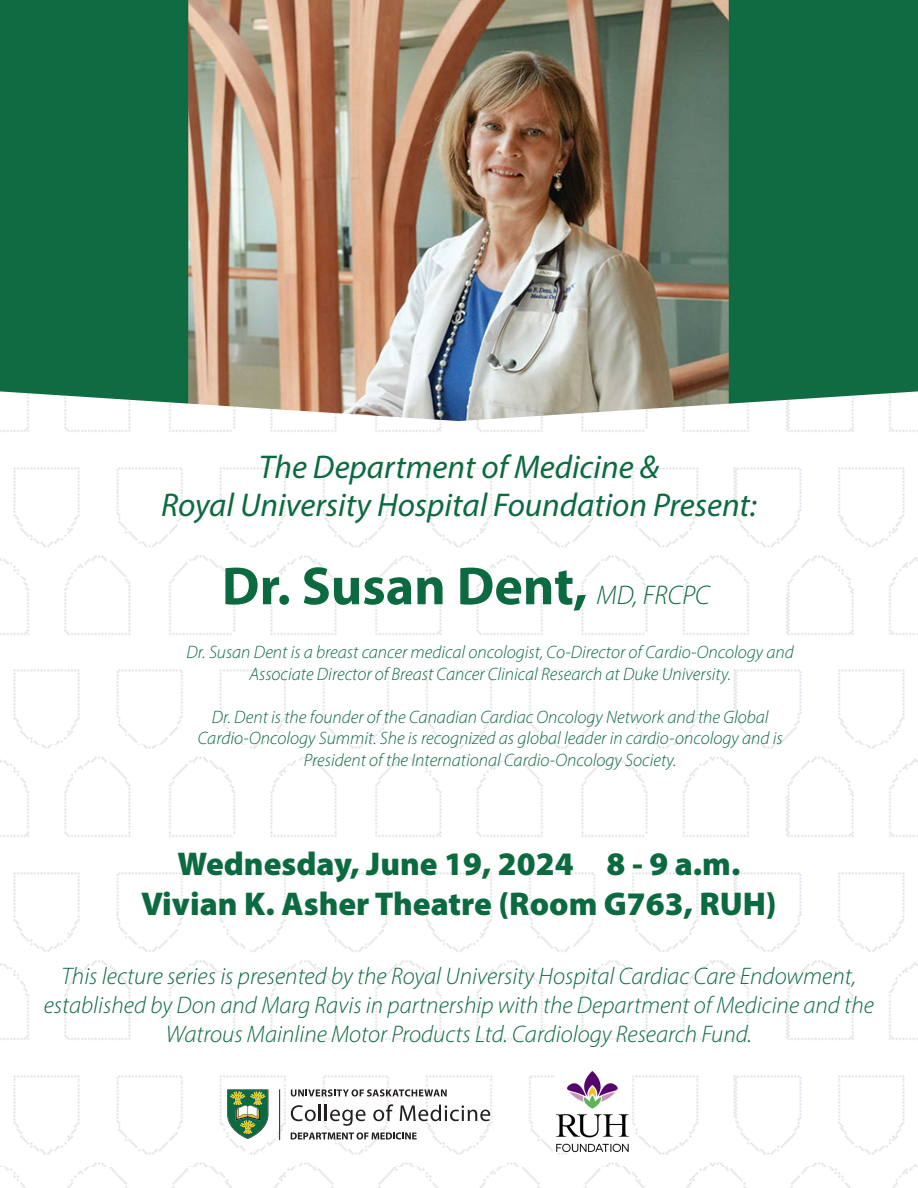
<style>
.page{position:relative;width:918px;height:1188px;background:#fff}
.page>*{position:absolute;margin:0;border:0;box-sizing:border-box;transform-origin:0 0}
.t1{font:700 54px "Myriad Pro";color:#0c6a40}
.t2{font:italic 33px "Myriad Pro";color:#0c6a40}
.t3{font:900 33px "Myriad Pro";color:#0c6a40}
.t4{font:italic 300 24px/28.8px "Myriad Pro";color:#0c6a40;text-align:center}
.t5{font:italic 300 18px/21.6px "Myriad Pro";color:#0c6a40;text-align:center}
.s1{font-weight:300;font-style:italic;font-size:27px}
</style>
<div class="page">
<img style="left:0;top:421px;width:918px;height:767px">
<img style="left:0;top:0;width:918px;height:421px">
<img style="left:556px;top:1071px;width:73px;height:82px">
<svg style="left:291px;top:1089px;width:156px;height:8px"></svg>
<svg style="left:291px;top:1105px;width:75px;height:21px"></svg>
<svg style="left:373px;top:1104px;width:20px;height:17px"></svg>
<svg style="left:400px;top:1105px;width:90px;height:16px"></svg>
<svg style="left:291px;top:1132px;width:126px;height:8px"></svg>
<svg style="left:279px;top:1089px;width:1px;height:51px"></svg>
<svg style="left:227px;top:1089px;width:41px;height:50px"></svg>
<p class="t2" style="left:259px;top:447px;width:402px">The Department of Medicine &amp;</p>
<p class="t2" style="left:161px;top:484px;width:597px">Royal University Hospital Foundation Present:</p>
<p class="t1" style="left:222px;top:551px;width:489px">Dr. Susan Dent, <span class="s1">MD, FRCPC</span></p>
<p class="t5" style="left:187px;top:641px;width:609px">Dr. Susan Dent is a breast cancer medical oncologist, Co-Director of Cardio-Oncology and<br>Associate Director of Breast Cancer Clinical Research at Duke University.</p>
<p class="t5" style="left:198px;top:706px;width:586px">Dr. Dent is the founder of the Canadian Cardiac Oncology Network and the Global<br>Cardio-Oncology Summit. She is recognized as global leader in cardio-oncology and is<br>President of the International Cardio-Oncology Society.</p>
<p class="t3" style="left:178px;top:842px;width:564px">Wednesday, June 19, 2024 8 - 9 a.m.</p>
<p class="t3" style="left:141px;top:882px;width:637px">Vivian K. Asher Theatre (Room G763, RUH)</p>
<p class="t4" style="left:44px;top:962px;width:832px">This lecture series is presented by the Royal University Hospital Cardiac Care Endowment, established by Don and Marg Ravis in partnership with the Department of Medicine and the<br>Watrous Mainline Motor Products Ltd. Cardiology Research Fund.</p>
</div>
